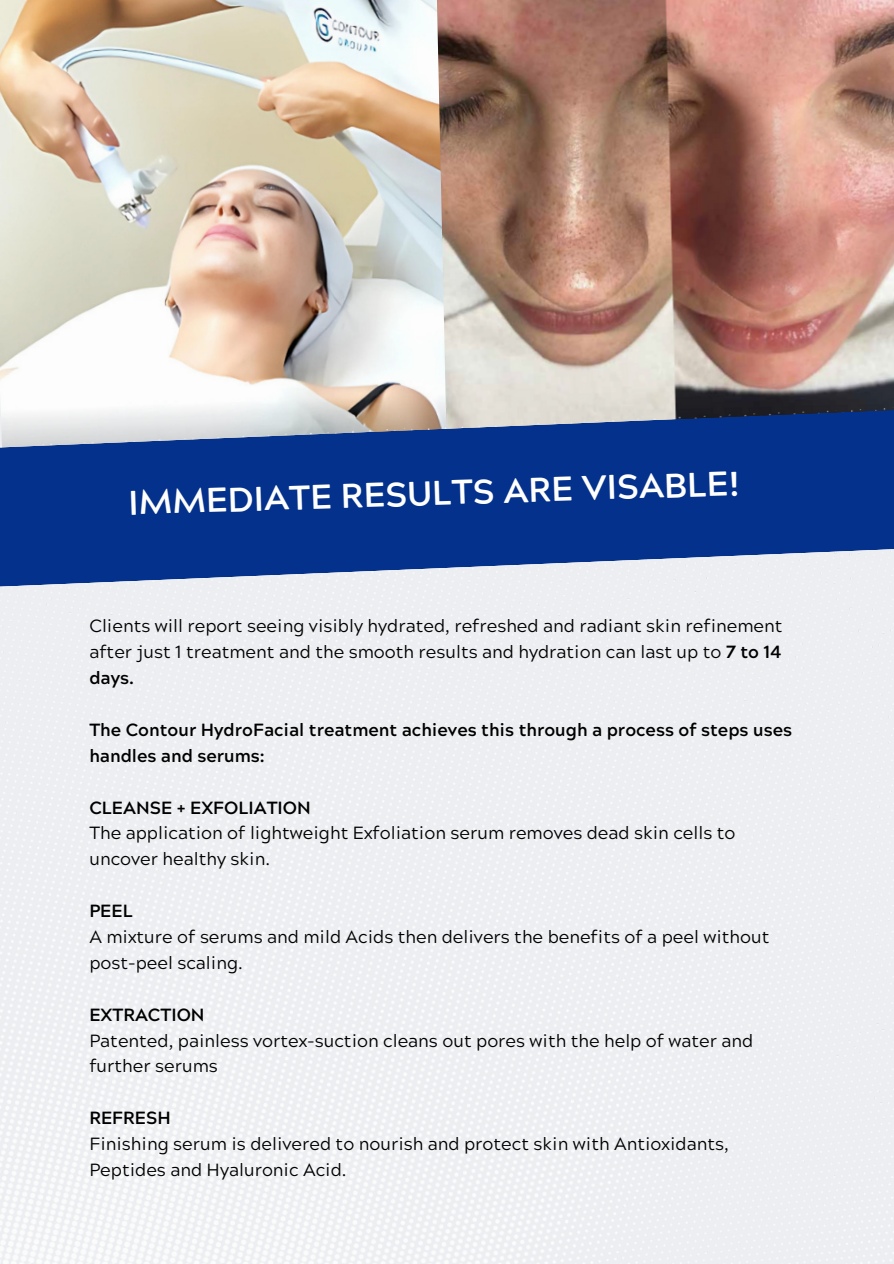
<style>
.page{position:relative;width:894px;height:1264px;background:#fff}
.page>*{position:absolute;margin:0;border:0;box-sizing:border-box;transform-origin:0 0}
.t1{font:700 34.2px "Acherus Grotesque";color:#fefefe}
.t2{font:17.7px/25.8px "Acherus Grotesque";color:#000}
.t3{font:700 17.7px/25.8px "Acherus Grotesque";color:#000}
.s1{font-weight:700}
</style>
<div class="page">
<img style="left:0;top:0;width:436px;height:388px">
<img style="left:436px;top:0;width:234px;height:388px">
<img style="left:0;top:388px;width:893px;height:875px">
<svg style="left:0;top:407px;width:893px;height:181px;fill:#03318b"></svg>
<img style="left:670px;top:0;width:223px;height:407px">
<h1 class="t1" style="left:128px;top:490px;width:613px;rotate:-2deg">IMMEDIATE RESULTS ARE VISABLE!</h1>
<p class="t2" style="left:89px;top:615px;width:694px;text-align:justify">Clients will report seeing visibly hydrated, refreshed and radiant skin refinement after just 1 treatment and the smooth results and hydration can last up to <span class="s1">7 to 14 days.</span></p>
<p class="t3" style="left:89px;top:719px;width:704px">The Contour HydroFacial treatment achieves this through a process of steps uses handles and serums:</p>
<p class="t3" style="left:89px;top:797px;width:223px">CLEANSE + EXFOLIATION</p>
<p class="t2" style="left:89px;top:822px;width:647px">The application of lightweight Exfoliation serum removes dead skin cells to uncover healthy skin.</p>
<p class="t3" style="left:89px;top:900px;width:45px">PEEL</p>
<p class="t2" style="left:89px;top:926px;width:681px">A mixture of serums and mild Acids then delivers the benefits of a peel without post-peel scaling.</p>
<p class="t3" style="left:89px;top:1004px;width:117px">EXTRACTION</p>
<p class="t2" style="left:89px;top:1029px;width:665px">Patented, painless vortex-suction cleans out pores with the help of water and further serums</p>
<p class="t3" style="left:89px;top:1107px;width:83px">REFRESH</p>
<p class="t2" style="left:89px;top:1133px;width:640px">Finishing serum is delivered to nourish and protect skin with Antioxidants,<br>Peptides and Hyaluronic Acid.</p>
</div>
